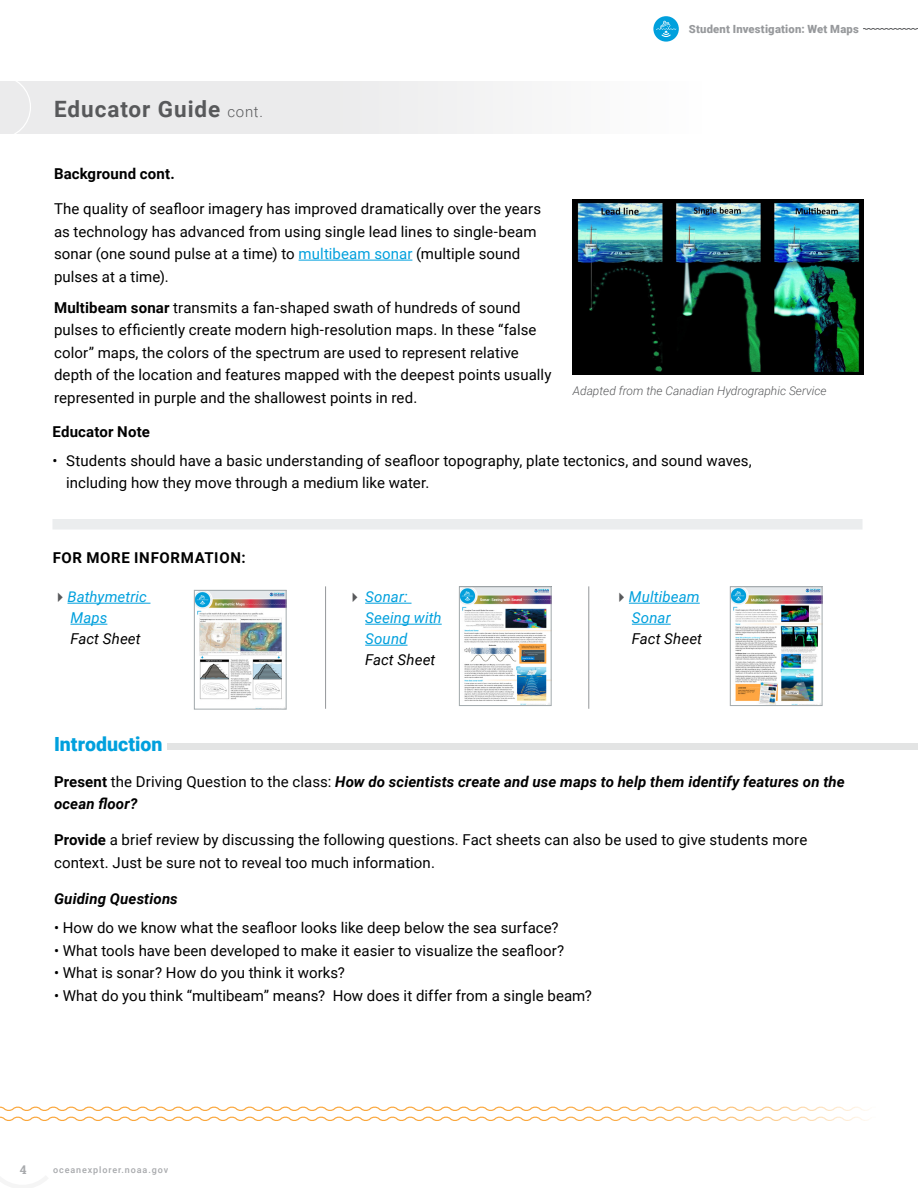
<style>
.page{position:relative;width:918px;height:1188px;background:#fff}
.page>*{position:absolute;margin:0;border:0;box-sizing:border-box;transform-origin:0 0}
.t1{font:700 22.5px "Roboto";letter-spacing:.04em;color:#58595b}
.Body_copy{font:900 19.5px "Roboto";color:#00a0dd}
.Body_copy-2{font:15px/22.5px "Roboto";letter-spacing:.005em;color:#000}
.Body_copy-3{font:italic 700 15px/22.5px "Roboto";letter-spacing:.01em;color:#000}
.Body_copy-4{font:italic 15px/21px "Roboto";letter-spacing:.01em;color:#00a0dd}
.Body_copy-5{font:700 15px "Roboto";letter-spacing:.01em;color:#000}
.Body_copy-6{font:italic 15px/21px "Roboto";letter-spacing:.005em;color:#000}
.Body_copy-7{font:700 15px "Roboto";letter-spacing:.05em;color:#000}
.t2{font:italic 300 12px "Roboto";color:#58595b}
.t3{font:700 12px "Roboto Slab";color:#a7a9ac}
.t4{font:900 11.25px "Roboto";letter-spacing:.02em;color:#97999c}
.t5{font:500 9px "Roboto";letter-spacing:.1em;color:#a7a9ac}
.s1{font-weight:300;font-size:15px}
.s2{color:#00a0dd}
.s3{font-weight:700}
.s4{color:#58595b}
.s5{color:#000}
.s6{font-style:normal}
.s7{font-weight:400;font-style:normal}
</style>
<div class="page">
<div style="left:0;top:81px;width:702px;height:53px;background:linear-gradient(to right,#e6e6e7,#fafafa)"></div>
<svg style="left:14px;top:81px;width:17px;height:53px"></svg>
<svg style="left:0;top:1106px;width:869px;height:15px"></svg>
<div style="left:167px;top:744px;width:751px;height:6px;background:#e3e4e4"></div>
<hr style="left:299px;top:260px;width:113px;height:1px;background:#00a0dd">
<img style="left:573px;top:200px;width:291px;height:175px">
<img style="left:196px;top:592px;width:89px;height:116px">
<div style="left:194px;top:590px;width:93px;height:120px;border:1px solid #a3aaad"></div>
<img style="left:461px;top:588px;width:89px;height:116px">
<div style="left:459px;top:586px;width:93px;height:120px;border:1px solid #a3aaad"></div>
<img style="left:732px;top:588px;width:88px;height:116px">
<div style="left:730px;top:586px;width:92px;height:120px;border:1px solid #a3aaad"></div>
<div style="left:52px;top:519px;width:810px;height:11px;background:#ebedee"></div>
<hr style="left:629px;top:603px;width:71px;height:1px;background:#00a0dd">
<hr style="left:632px;top:624px;width:39px;height:1px;background:#00a0dd">
<hr style="left:365px;top:603px;width:47px;height:1px;background:#00a0dd">
<hr style="left:365px;top:624px;width:77px;height:1px;background:#00a0dd">
<hr style="left:365px;top:645px;width:43px;height:1px;background:#00a0dd">
<hr style="left:589px;top:586px;width:1px;height:123px;background:#95979a">
<hr style="left:325px;top:586px;width:1px;height:123px;background:#95979a">
<hr style="left:68px;top:603px;width:82px;height:1px;background:#00a0dd">
<hr style="left:70px;top:624px;width:37px;height:1px;background:#00a0dd">
<svg style="left:863px;top:28px;width:55px;height:2px"></svg>
<svg style="left:653px;top:16px;width:26px;height:26px"></svg>
<svg style="left:656px;top:21px;width:20px;height:16px"></svg>
<p class="t1" style="left:54px;top:93px;width:210px">Educator Guide <span class="s1">cont.</span></p>
<p class="t4" style="left:689px;top:22px;width:172px">Student Investigation: Wet Maps</p>
<p class="Body_copy-5" style="left:54px;top:163px;width:122px">Background cont.</p>
<p class="Body_copy-2" style="left:54px;top:197px;width:489px">The quality of seafloor imagery has improved dramatically over the years as technology has advanced from using single lead lines to single-beam sonar (one sound pulse at a time) to <span class="s2">multibeam sonar</span> (multiple sound pulses at a time).</p>
<p class="Body_copy-2" style="left:54px;top:296px;width:499px"><span class="s3">Multibeam sonar</span> transmits a fan-shaped swath of hundreds of sound pulses to efficiently create modern high-resolution maps. In these “false color” maps, the colors of the spectrum are used to represent relative depth of the location and features mapped with the deepest points usually represented in purple and the shallowest points in red.</p>
<p class="Body_copy-5" style="left:52px;top:421px;width:99px">Educator Note</p>
<p class="Body_copy-2" style="left:66px;top:449px;width:687px;text-indent:-14px">• Students should have a basic understanding of seafloor topography, plate tectonics, and sound waves, including how they move through a medium like water.</p>
<p class="t2" style="left:573px;top:382px;width:255px">Adapted from the Canadian Hydrographic Service</p>
<p class="Body_copy-7" style="left:53px;top:547px;width:194px">FOR MORE INFORMATION:</p>
<p class="Body_copy-4" style="left:52px;top:586px;width:96px"><span class="s4">✔</span>Bathymetric</p>
<p class="Body_copy-6" style="left:70px;top:607px;width:72px"><span class="s2">Maps<br></span>Fact Sheet</p>
<p class="Body_copy-4" style="left:347px;top:586px;width:62px"><span class="s4">✔</span> Sonar:</p>
<p class="Body_copy-4" style="left:365px;top:607px;width:78px">Seeing with<br>Sound<br><span class="s5">Fact Sheet</span></p>
<p class="Body_copy-4" style="left:614px;top:586px;width:87px"><span class="s4">✔</span>Multibeam</p>
<p class="Body_copy-6" style="left:632px;top:607px;width:72px"><span class="s2">Sonar<br></span>Fact Sheet</p>
<p class="Body_copy" style="left:54px;top:730px;width:110px">Introduction</p>
<p class="Body_copy-3" style="left:54px;top:770px;width:792px"><span class="s6">Present</span> <span class="s7">the Driving Question to the class:</span> How do scientists create and use maps to help them identify features on the ocean floor?</p>
<p class="Body_copy-2" style="left:54px;top:828px;width:755px"><span class="s3">Provide</span> a brief review by discussing the following questions. Fact sheets can also be used to give students more context. Just be sure not to reveal too much information.</p>
<p class="Body_copy-3" style="left:54px;top:887px;width:125px">Guiding Questions</p>
<p class="Body_copy-2" style="left:54px;top:916px;width:506px">• How do we know what the seafloor looks like deep below the sea surface?</p>
<p class="Body_copy-2" style="left:54px;top:939px;width:512px">• What tools have been developed to make it easier to visualize the seafloor?</p>
<p class="Body_copy-2" style="left:54px;top:961px;width:292px">• What is sonar? How do you think it works?</p>
<p class="Body_copy-2" style="left:54px;top:984px;width:540px">• What do you think “multibeam” means? How does it differ from a single beam?</p>
<p class="t3" style="left:20px;top:1161px;width:8px">4</p>
<p class="t5" style="left:53px;top:1164px;width:117px">oceanexplorer.noaa.gov</p>
</div>
